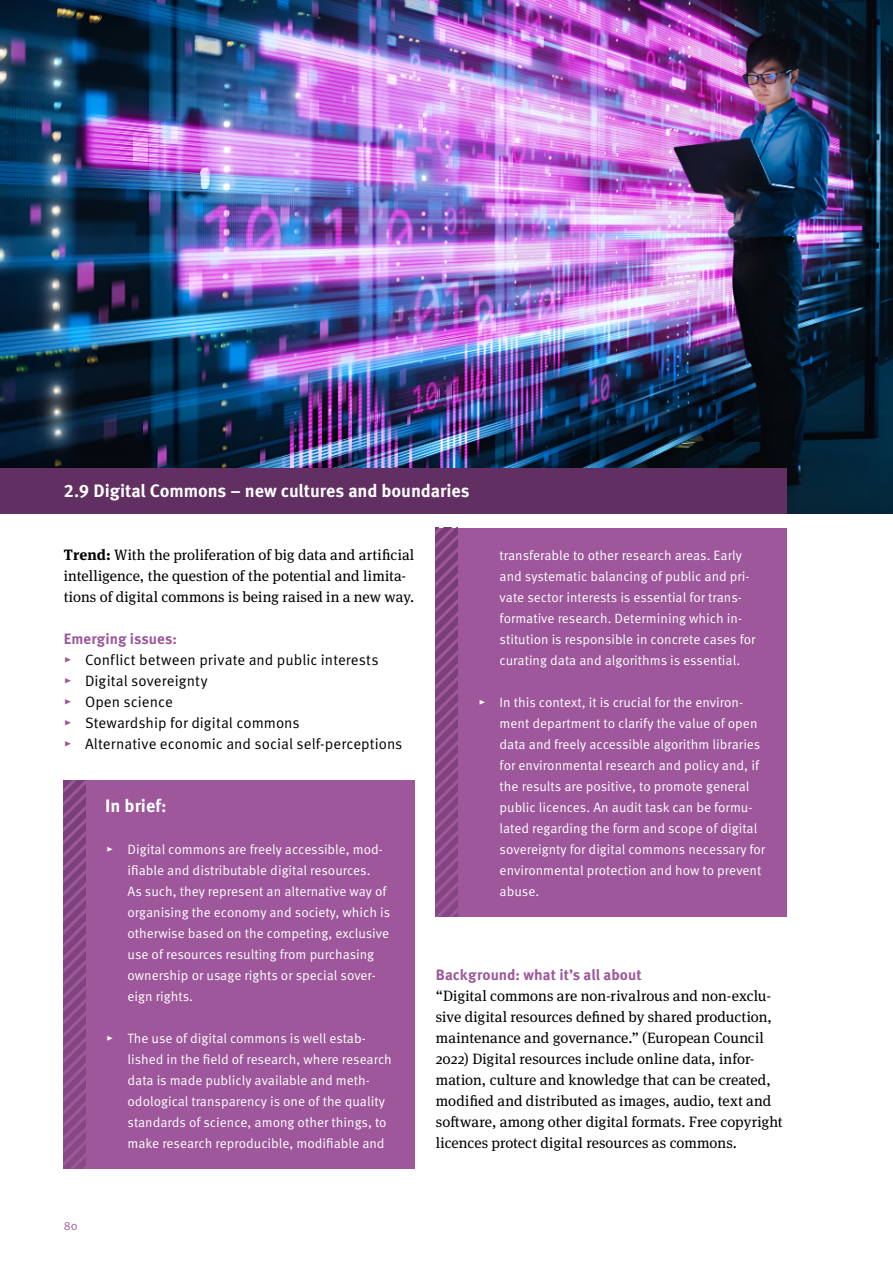
<style>
.page{position:relative;width:893px;height:1263px;background:#fff}
.page>*{position:absolute;margin:0;border:0;box-sizing:border-box;transform-origin:0 0}
.Innenseiten_auto_List_1_t_H2_Headline_Sp{font:700 18px "Meta Pro";letter-spacing:-.005em;color:#fff}
.Infoboxen_P_P_ohne_Head_STG_Infobox_eins{font:700 18px "Meta Pro";color:#fff}
.Innenseiten_P_P_Copy{font:15px/21px "Meta Serif Pro";letter-spacing:.005em;color:#000}
.t1{font:15px "Meta Pro Norm";color:#000}
.Innenseiten_P_Zwischenüberschrift{font:700 15px "Meta Pro";color:#9d579a}
.Infoboxen_auto_List_t_P_Copy_Infotext_ei{font:13.5px/21px "Meta Pro Norm";color:#fff}
.t2{font:12px "Meta Pro Norm";color:#9d579a}
.s1{font-weight:700}
.s2{color:#9d579a}
</style>
<div class="page">
<img style="left:0;top:0;width:893px;height:514px">
<div style="left:0;top:468px;width:787px;height:46px;background:#622f63"></div>
<div style="left:64px;top:780px;width:351px;height:46px;background:#9d579a"></div>
<div style="left:64px;top:822px;width:351px;height:200px;background:#9d579a"></div>
<div style="left:64px;top:1011px;width:351px;height:158px;background:#9d579a"></div>
<div style="left:436px;top:528px;width:351px;height:158px;background:#9d579a"></div>
<div style="left:436px;top:675px;width:351px;height:242px;background:#9d579a"></div>
<svg style="left:64px;top:780px;width:21px;height:389px"></svg>
<svg style="left:436px;top:528px;width:21px;height:389px"></svg>
<h2 class="Innenseiten_auto_List_1_t_H2_Headline_Sp" style="left:64px;top:476px;width:407px">2.9 Digital Commons – new cultures and boundaries</h2>
<p class="Innenseiten_P_P_Copy" style="left:64px;top:543px;width:352px"><span class="s1">Trend:</span> With the proliferation of big data and artificial intelligence, the question of the potential and limita&shy;tions of digital commons is being raised in a new way.</p>
<p class="Innenseiten_P_Zwischenüberschrift" style="left:64px;top:627px;width:115px">Emerging issues:</p>
<p class="t1" style="left:64px;top:648px;width:316px"><span class="s2">▸</span> Conflict between private and public interests</p>
<p class="t1" style="left:64px;top:669px;width:145px"><span class="s2">▸</span> Digital sovereignty</p>
<p class="t1" style="left:64px;top:690px;width:111px"><span class="s2">▸</span> Open science</p>
<p class="t1" style="left:64px;top:711px;width:237px"><span class="s2">▸</span> Stewardship for digital commons</p>
<p class="t1" style="left:64px;top:732px;width:340px"><span class="s2">▸</span> Alternative economic and social self-perceptions</p>
<p class="Infoboxen_P_P_ohne_Head_STG_Infobox_eins" style="left:105px;top:791px;width:63px">In brief:</p>
<p class="Infoboxen_auto_List_t_P_Copy_Infotext_ei" style="left:128px;top:837px;width:264px;text-indent:-21px">▸ Digital commons are freely accessible, mod&shy;ifiable and distributable digital resources.<br>As such, they represent an alternative way of organising the economy and society, which is otherwise based on the competing, exclusive use of resources resulting from purchasing ownership or usage rights or special sover&shy;eign rights.</p>
<p class="Infoboxen_auto_List_t_P_Copy_Infotext_ei" style="left:128px;top:1026px;width:266px;text-indent:-21px">▸ The use of digital commons is well estab&shy;lished in the field of research, where research data is made publicly available and meth&shy;odological transparency is one of the quality standards of science, among other things, to make research reproducible, modifiable and</p>
<p class="Infoboxen_auto_List_t_P_Copy_Infotext_ei" style="left:500px;top:543px;width:257px">transferable to other research areas. Early and systematic balancing of public and pri&shy;vate sector interests is essential for trans&shy;formative research. Determining which in&shy;stitution is responsible in concrete cases for curating data and algorithms is essential.</p>
<p class="Infoboxen_auto_List_t_P_Copy_Infotext_ei" style="left:500px;top:690px;width:267px;text-indent:-21px">▸ In this context, it is crucial for the environ&shy;ment department to clarify the value of open data and freely accessible algorithm libraries for environmental research and policy and, if the results are positive, to promote general public licences. An audit task can be formu&shy;lated regarding the form and scope of digital sovereignty for digital commons necessary for environmental protection and how to prevent abuse.</p>
<p class="Innenseiten_P_Zwischenüberschrift" style="left:436px;top:963px;width:207px">Background: what it’s all about</p>
<p class="Innenseiten_P_P_Copy" style="left:436px;top:984px;width:348px">“Digital commons are non-rivalrous and non-exclu&shy;sive digital resources defined by shared production, maintenance and governance.” (European Council 2022) Digital resources include online data, infor&shy;mation, culture and knowledge that can be created, modified and distributed as images, audio, text and software, among other digital formats. Free copyright licences protect digital resources as commons.</p>
<p class="t2" style="left:64px;top:1216px;width:15px">80</p>
</div>
